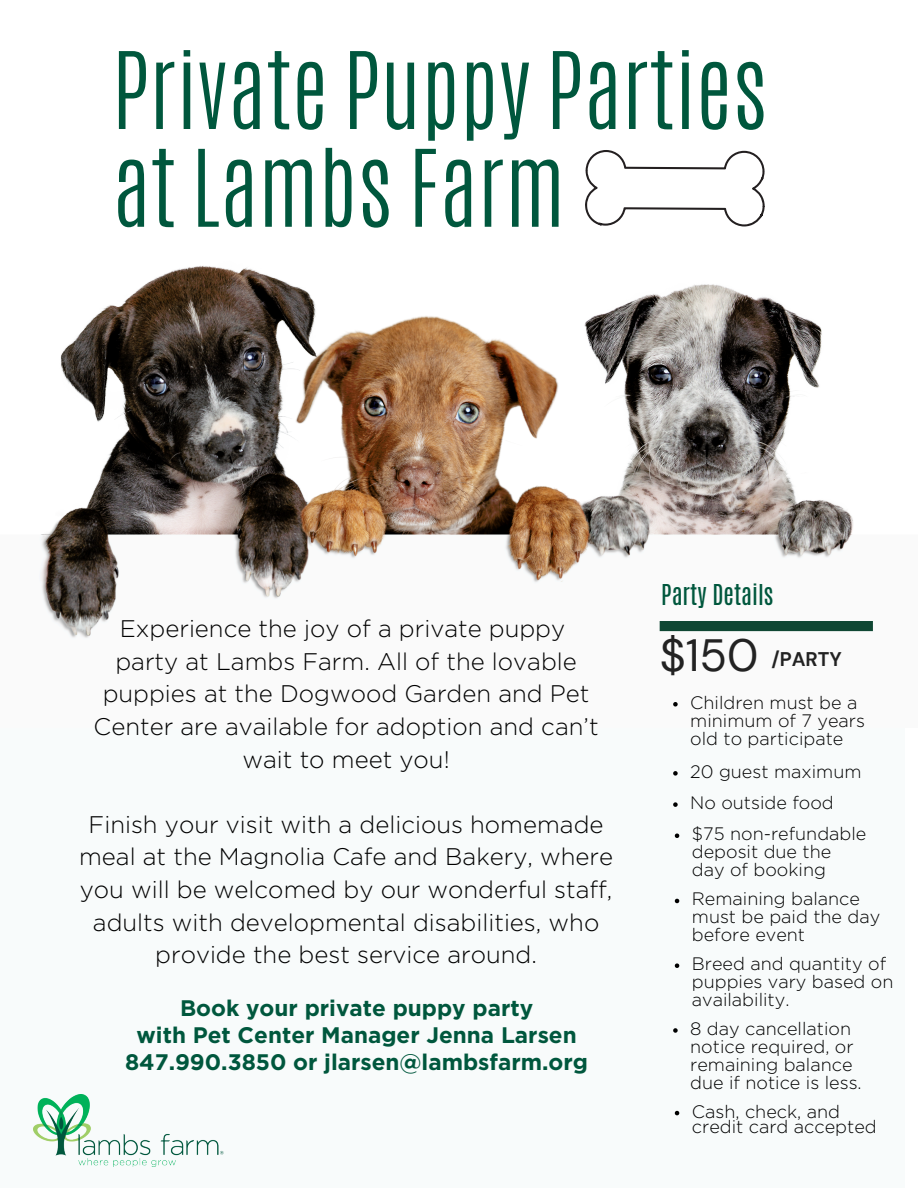
<style>
.page{position:relative;width:918px;height:1188px;background:#fff}
.page>*{position:absolute;margin:0;border:0;box-sizing:border-box;transform-origin:0 0}
.t1{font:300 90.6px/97.8px "Antonio";color:#00573d}
.t2{font:45.15px "DM Sans";color:#222}
.t3{font:300 24px/32.7px "Gotham";color:#000;text-align:center}
.t4{font:24px "Antonio";color:#00573d}
.t5{font:700 22.5px/27px "Gotham";color:#00573d;text-align:center}
.t6{font:700 19.8px "DM Sans";color:#222}
.t7{font:300 18px/18px "Gotham";color:#000}
</style>
<div class="page">
<div style="left:0;top:652px;width:904px;height:536px;background:#f8fbfb"></div>
<img style="left:41px;top:265px;width:832px;height:373px">
<img style="left:33px;top:1095px;width:190px;height:72px">
<div style="left:660px;top:621px;width:213px;height:10px;background:#0f4733"></div>
<svg style="left:585px;top:150px;width:180px;height:76px"></svg>
<svg style="left:675px;top:1111px;width:4px;height:4px"></svg>
<svg style="left:673px;top:771px;width:5px;height:5px"></svg>
<svg style="left:673px;top:802px;width:5px;height:5px"></svg>
<svg style="left:673px;top:702px;width:5px;height:5px"></svg>
<svg style="left:675px;top:834px;width:4px;height:4px"></svg>
<svg style="left:675px;top:899px;width:4px;height:4px"></svg>
<svg style="left:673px;top:1028px;width:5px;height:5px"></svg>
<svg style="left:675px;top:963px;width:4px;height:5px"></svg>
<p class="t1" style="left:112px;top:42px;width:658px">Private Puppy Parties at Lambs Farm</p>
<h4 class="t3" style="left:94px;top:614px;width:506px">Experience the joy of a private puppy party at Lambs Farm. All of the lovable puppies at the Dogwood Garden and Pet Center are available for adoption and can’t wait to meet you!</h4>
<h4 class="t3" style="left:79px;top:809px;width:536px">Finish your visit with a delicious homemade meal at the Magnolia Cafe and Bakery, where you will be welcomed by our wonderful staff, adults with developmental disabilities, who provide the best service around.</h4>
<h3 class="t5" style="left:125px;top:995px;width:465px">Book your private puppy party<br>with Pet Center Manager Jenna Larsen<br>847.990.3850 or jlarsen@lambsfarm.org</h3>
<p class="t4" style="left:661px;top:578px;width:114px">Party Details</p>
<h1 class="t2" style="left:660px;top:626px;width:100px">$150</h1>
<p class="t6" style="left:771px;top:646px;width:72px">/PARTY</p>
<h5 class="t7" style="left:690px;top:694px;width:176px">Children must be a minimum of 7 years old to participate</h5>
<p class="t7" style="left:690px;top:763px;width:173px">20 guest maximum</p>
<h2 class="t7" style="left:690px;top:795px;width:145px">No outside food</h2>
<p class="t7" style="left:692px;top:826px;width:176px">$75 non-refundable deposit due the day of booking</p>
<p class="t7" style="left:692px;top:891px;width:190px">Remaining balance must be paid the day before event</p>
<p class="t7" style="left:692px;top:956px;width:203px">Breed and quantity of puppies vary based on availability.</p>
<p class="t7" style="left:690px;top:1021px;width:173px">8 day cancellation notice required, or remaining balance due if notice is less.</p>
<h4 class="t7" style="left:692px;top:1104px;width:186px;line-height:15.8px">Cash, check, and credit card accepted</h4>
</div>
